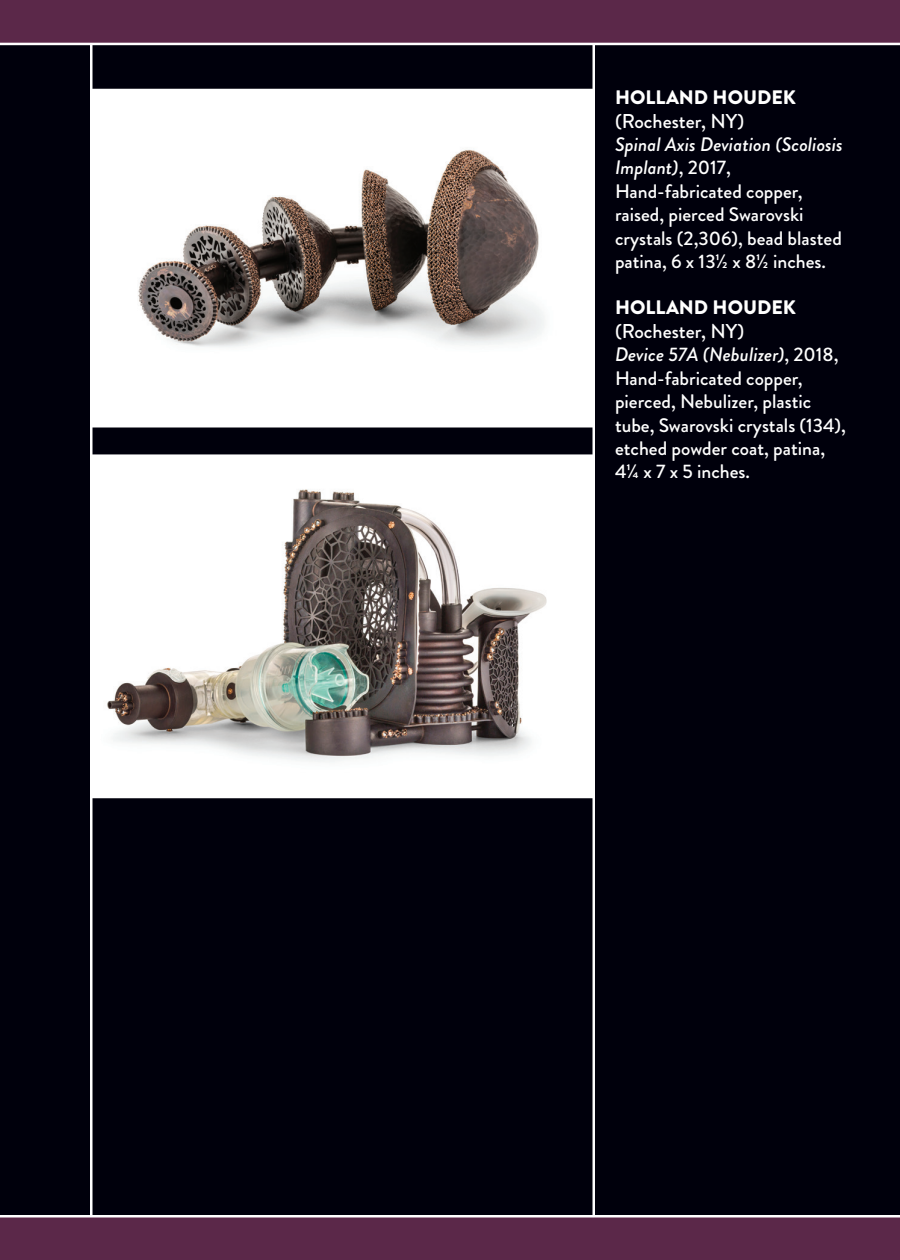
<style>
.page{position:relative;width:900px;height:1260px;background:#fff}
.page>*{position:absolute;margin:0;border:0;box-sizing:border-box;transform-origin:0 0}
.t1{font:500 20px "Brandon Grotesque";color:#fff}
.t2{font:500 19.5px/23.5px "Brandon Grotesque";color:#fff}
.t3{font:900 19.5px "Brandon Grotesque";color:#fff}
.s1{font-style:italic}
</style>
<div class="page">
<div style="left:0;top:45px;width:900px;height:1174px;background:#00000c"></div>
<div style="left:0;top:0;width:900px;height:43px;background:#5b2849"></div>
<div style="left:0;top:1217px;width:900px;height:43px;background:#5b2849"></div>
<hr style="left:0;top:1215px;width:900px;height:3px;background:#fff">
<hr style="left:90px;top:45px;width:2px;height:1172px;background:#fff">
<hr style="left:592px;top:45px;width:3px;height:1172px;background:#fff">
<svg style="left:92px;top:453px;width:501px;height:347px;background:#cbc8c7"></svg>
<svg style="left:92px;top:88px;width:501px;height:341px;background:#d6d3d2"></svg>
<p class="t3" style="left:615px;top:83px;width:183px">HOLLAND HOUDEK</p>
<p class="t1" style="left:615px;top:107px;width:131px">(Rochester, NY)</p>
<p class="t2" style="left:615px;top:133px;width:229px"><span class="s1">Spinal Axis Deviation (Scoliosis<br>Implant)</span>, 2017,<br>Hand-fabricated copper, raised, pierced Swarovski crystals (2,306), bead blasted patina, 6 x 13½ x 8½ inches.</p>
<p class="t3" style="left:615px;top:293px;width:183px">HOLLAND HOUDEK</p>
<p class="t1" style="left:615px;top:317px;width:131px">(Rochester, NY)</p>
<p class="t2" style="left:615px;top:343px;width:233px"><span class="s1">Device 57A (Nebulizer)</span>, 2018,<br>Hand-fabricated copper, pierced, Nebulizer, plastic tube, Swarovski crystals (134), etched powder coat, patina,<br>4¼ x 7 x 5 inches.</p>
</div>
